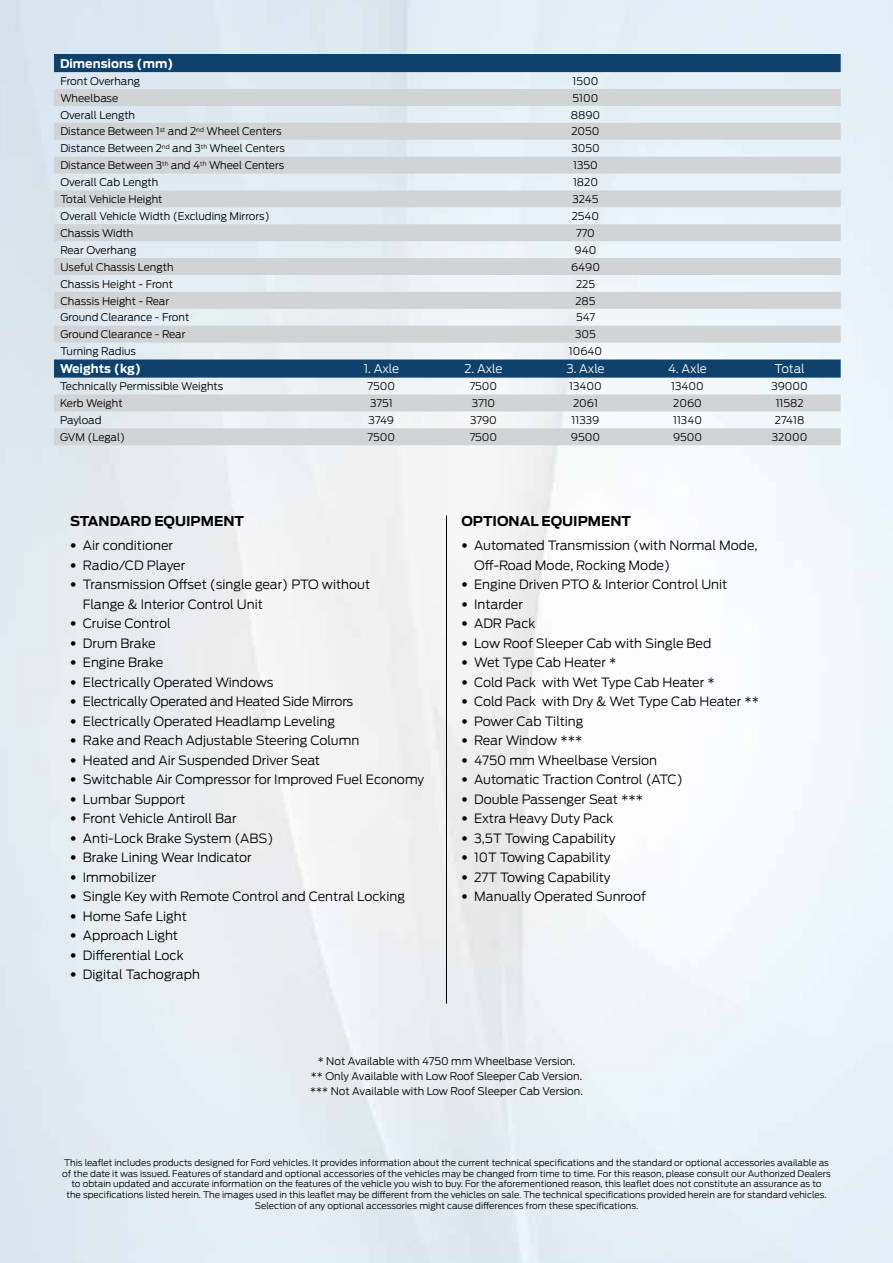
<style>
.page{position:relative;width:893px;height:1263px;background:#fff}
.page>*{position:absolute;margin:0;border:0;box-sizing:border-box;transform-origin:0 0}
.t1{font:700 13.5px "Ford Antenna";color:#000}
.t2{font:300 12.75px/19.5px "Ford Antenna";color:#000}
.t3{font:300 12.75px "Ford Antenna";letter-spacing:-.02em;color:#000}
.t4{font:300 12px "Ford Antenna";color:#fff}
.t5{font:700 12px "Ford Antenna";color:#fff}
.t6{font:300 10.5px/15px "Ford Antenna";color:#000;text-align:center}
.t7{font:300 9px/10.8px "Ford Antenna";color:#000;text-align:center}
.s1{font-family:"Helvetica Neue LT Std";font-stretch:condensed}
</style>
<div class="page">
<img style="left:0;top:0;width:893px;height:1263px">
<hr style="left:446px;top:515px;width:1px;height:488px;background:#000">
<svg style="left:54px;top:54px;width:787px;height:35px;background:#7393ac"></svg>
<svg style="left:54px;top:89px;width:787px;height:356px;background:#d2d9de"></svg>
<p class="t5" style="left:60px;top:53px;width:115px">Dimensions (mm)</p>
<p class="t6" style="left:60px;top:72px;width:81px">Front Overhang</p>
<p class="t6" style="left:573px;top:72px;width:27px">1500</p>
<p class="t6" style="left:60px;top:89px;width:59px">Wheelbase</p>
<p class="t6" style="left:573px;top:89px;width:27px">5100</p>
<p class="t6" style="left:60px;top:106px;width:76px">Overall Length</p>
<p class="t6" style="left:571px;top:106px;width:31px">8890</p>
<p class="t6" style="left:60px;top:123px;width:223px">Distance Between 1<sup>st</sup> and 2<sup>nd</sup> Wheel Centers</p>
<p class="t6" style="left:571px;top:123px;width:30px">2050</p>
<p class="t6" style="left:60px;top:140px;width:226px">Distance Between 2<sup>nd</sup> and 3<sup>th</sup> Wheel Centers</p>
<p class="t6" style="left:571px;top:140px;width:30px">3050</p>
<p class="t6" style="left:60px;top:157px;width:225px">Distance Between 3<sup>th</sup> and 4<sup>th</sup> Wheel Centers</p>
<p class="t6" style="left:573px;top:157px;width:26px">1350</p>
<p class="t6" style="left:60px;top:174px;width:99px">Overall Cab Length</p>
<p class="t6" style="left:573px;top:174px;width:27px">1820</p>
<p class="t6" style="left:60px;top:191px;width:104px">Total Vehicle Height</p>
<p class="t6" style="left:572px;top:191px;width:27px">3245</p>
<p class="t6" style="left:60px;top:207px;width:211px">Overall Vehicle Width (Excluding Mirrors)</p>
<p class="t6" style="left:572px;top:207px;width:29px">2540</p>
<p class="t6" style="left:60px;top:224px;width:74px">Chassis Width</p>
<p class="t6" style="left:576px;top:224px;width:20px">770</p>
<p class="t6" style="left:60px;top:241px;width:78px">Rear Overhang</p>
<p class="t6" style="left:575px;top:241px;width:23px">940</p>
<p class="t6" style="left:60px;top:258px;width:115px">Useful Chassis Length</p>
<p class="t6" style="left:571px;top:258px;width:30px">6490</p>
<p class="t6" style="left:60px;top:275px;width:114px">Chassis Height - Front</p>
<p class="t6" style="left:576px;top:275px;width:21px">225</p>
<p class="t6" style="left:60px;top:292px;width:110px">Chassis Height - Rear</p>
<p class="t6" style="left:575px;top:292px;width:22px">285</p>
<p class="t6" style="left:60px;top:309px;width:130px">Ground Clearance - Front</p>
<p class="t6" style="left:576px;top:309px;width:20px">547</p>
<p class="t6" style="left:60px;top:326px;width:127px">Ground Clearance - Rear</p>
<p class="t6" style="left:575px;top:326px;width:22px">305</p>
<p class="t6" style="left:60px;top:343px;width:77px">Turning Radius</p>
<p class="t6" style="left:569px;top:343px;width:35px">10640</p>
<p class="t5" style="left:60px;top:358px;width:83px">Weights (kg)</p>
<p class="t4" style="left:364px;top:359px;width:37px">1. Axle</p>
<p class="t4" style="left:464px;top:359px;width:40px">2. Axle</p>
<p class="t4" style="left:566px;top:359px;width:40px">3. Axle</p>
<p class="t4" style="left:668px;top:359px;width:40px">4. Axle</p>
<p class="t4" style="left:775px;top:359px;width:31px">Total</p>
<p class="t6" style="left:60px;top:378px;width:165px">Technically Permissible Weights</p>
<p class="t6" style="left:368px;top:378px;width:29px">7500</p>
<p class="t6" style="left:470px;top:378px;width:29px">7500</p>
<p class="t6" style="left:569px;top:378px;width:34px">13400</p>
<p class="t6" style="left:671px;top:378px;width:34px">13400</p>
<p class="t6" style="left:771px;top:378px;width:38px">39000</p>
<p class="t6" style="left:60px;top:395px;width:64px">Kerb Weight</p>
<p class="t6" style="left:370px;top:395px;width:24px">3751</p>
<p class="t6" style="left:472px;top:395px;width:25px">3710</p>
<p class="t6" style="left:573px;top:395px;width:26px">2061</p>
<p class="t6" style="left:673px;top:395px;width:30px">2060</p>
<p class="t6" style="left:776px;top:395px;width:29px">11582</p>
<p class="t6" style="left:60px;top:411px;width:43px">Payload</p>
<p class="t6" style="left:369px;top:411px;width:27px">3749</p>
<p class="t6" style="left:470px;top:411px;width:28px">3790</p>
<p class="t6" style="left:572px;top:411px;width:29px">11339</p>
<p class="t6" style="left:673px;top:411px;width:30px">11340</p>
<p class="t6" style="left:775px;top:411px;width:31px">27418</p>
<p class="t6" style="left:60px;top:428px;width:67px">GVM (Legal)</p>
<p class="t6" style="left:368px;top:428px;width:29px">7500</p>
<p class="t6" style="left:470px;top:428px;width:29px">7500</p>
<p class="t6" style="left:571px;top:428px;width:31px">9500</p>
<p class="t6" style="left:673px;top:428px;width:31px">9500</p>
<p class="t6" style="left:772px;top:428px;width:37px">32000</p>
<p class="t1" style="left:70px;top:509px;width:175px">STANDARD EQUIPMENT</p>
<p class="t2" style="left:70px;top:534px;width:105px"><span class="s1">•</span> Air conditioner</p>
<p class="t2" style="left:70px;top:554px;width:117px"><span class="s1">•</span> Radio/CD Player</p>
<p class="t2" style="left:83px;top:573px;width:289px;text-indent:-13px"><span class="s1">•</span> Transmission Offset (single gear) PTO without<br>Flange &amp; Interior Control Unit</p>
<p class="t2" style="left:70px;top:612px;width:102px"><span class="s1">•</span> Cruise Control</p>
<p class="t2" style="left:70px;top:632px;width:87px"><span class="s1">•</span> Drum Brake</p>
<p class="t2" style="left:70px;top:651px;width:95px"><span class="s1">•</span> Engine Brake</p>
<p class="t2" style="left:70px;top:671px;width:205px"><span class="s1">•</span> Electrically Operated Windows</p>
<p class="t3" style="left:70px;top:691px;width:285px"><span class="s1">•</span> Electrically Operated and Heated Side Mirrors</p>
<p class="t2" style="left:70px;top:710px;width:266px"><span class="s1">•</span> Electrically Operated Headlamp Leveling</p>
<p class="t2" style="left:70px;top:729px;width:291px"><span class="s1">•</span> Rake and Reach Adjustable Steering Column</p>
<p class="t2" style="left:70px;top:749px;width:251px"><span class="s1">•</span> Heated and Air Suspended Driver Seat</p>
<p class="t2" style="left:70px;top:768px;width:356px"><span class="s1">•</span> Switchable Air Compressor for Improved Fuel Economy</p>
<p class="t2" style="left:70px;top:788px;width:117px"><span class="s1">•</span> Lumbar Support</p>
<p class="t2" style="left:70px;top:807px;width:168px"><span class="s1">•</span> Front Vehicle Antiroll Bar</p>
<p class="t2" style="left:70px;top:827px;width:205px"><span class="s1">•</span> Anti-Lock Brake System (ABS)</p>
<p class="t2" style="left:70px;top:846px;width:183px"><span class="s1">•</span> Brake Lining Wear Indicator</p>
<p class="t2" style="left:70px;top:866px;width:87px"><span class="s1">•</span> Immobilizer</p>
<p class="t2" style="left:70px;top:885px;width:336px"><span class="s1">•</span> Single Key with Remote Control and Central Locking</p>
<p class="t2" style="left:70px;top:905px;width:118px"><span class="s1">•</span> Home Safe Light</p>
<p class="t2" style="left:70px;top:924px;width:109px"><span class="s1">•</span> Approach Light</p>
<p class="t2" style="left:70px;top:944px;width:115px"><span class="s1">•</span> Differential Lock</p>
<p class="t2" style="left:70px;top:963px;width:131px"><span class="s1">•</span> Digital Tachograph</p>
<p class="t1" style="left:461px;top:509px;width:171px">OPTIONAL EQUIPMENT</p>
<p class="t2" style="left:474px;top:534px;width:285px;text-indent:-13px"><span class="s1">•</span> Automated Transmission (with Normal Mode,<br>Off-Road Mode, Rocking Mode)</p>
<p class="t2" style="left:461px;top:573px;width:268px"><span class="s1">•</span> Engine Driven PTO &amp; Interior Control Unit</p>
<p class="t2" style="left:461px;top:593px;width:63px"><span class="s1">•</span> Intarder</p>
<p class="t2" style="left:461px;top:612px;width:76px"><span class="s1">•</span> ADR Pack</p>
<p class="t2" style="left:461px;top:632px;width:251px"><span class="s1">•</span> Low Roof Sleeper Cab with Single Bed</p>
<p class="t2" style="left:461px;top:651px;width:157px"><span class="s1">•</span> Wet Type Cab Heater *</p>
<p class="t2" style="left:461px;top:671px;width:255px"><span class="s1">•</span> Cold Pack with Wet Type Cab Heater *</p>
<p class="t2" style="left:461px;top:690px;width:299px"><span class="s1">•</span> Cold Pack with Dry &amp; Wet Type Cab Heater **</p>
<p class="t2" style="left:461px;top:710px;width:124px"><span class="s1">•</span> Power Cab Tilting</p>
<p class="t2" style="left:461px;top:729px;width:122px"><span class="s1">•</span> Rear Window ***</p>
<p class="t2" style="left:461px;top:749px;width:197px"><span class="s1">•</span> 4750 mm Wheelbase Version</p>
<p class="t2" style="left:461px;top:768px;width:223px"><span class="s1">•</span> Automatic Traction Control (ATC)</p>
<p class="t2" style="left:461px;top:788px;width:183px"><span class="s1">•</span> Double Passenger Seat ***</p>
<p class="t2" style="left:461px;top:807px;width:154px"><span class="s1">•</span> Extra Heavy Duty Pack</p>
<p class="t2" style="left:461px;top:827px;width:156px"><span class="s1">•</span> 3,5T Towing Capability</p>
<p class="t2" style="left:461px;top:846px;width:151px"><span class="s1">•</span> 10T Towing Capability</p>
<p class="t2" style="left:461px;top:866px;width:151px"><span class="s1">•</span> 27T Towing Capability</p>
<p class="t2" style="left:461px;top:885px;width:186px"><span class="s1">•</span> Manually Operated Sunroof</p>
<p class="t6" style="left:310px;top:1052px;width:274px">* Not Available with 4750 mm Wheelbase Version.<br>** Only Available with Low Roof Sleeper Cab Version. *** Not Available with Low Roof Sleeper Cab Version.</p>
<p class="t7" style="left:62px;top:1156px;width:770px">This leaflet includes products designed for Ford vehicles. It provides information about the current technical specifications and the standard or optional accessories available as of the date it was issued. Features of standard and optional accessories of the vehicles may be changed from time to time. For this reason, please consult our Authorized Dealers to obtain updated and accurate information on the features of the vehicle you wish to buy. For the aforementioned reason, this leaflet does not constitute an assurance as to<br>the specifications listed herein. The images used in this leaflet may be different from the vehicles on sale. The technical specifications provided herein are for standard vehicles.<br>Selection of any optional accessories might cause differences from these specifications.</p>
</div>
